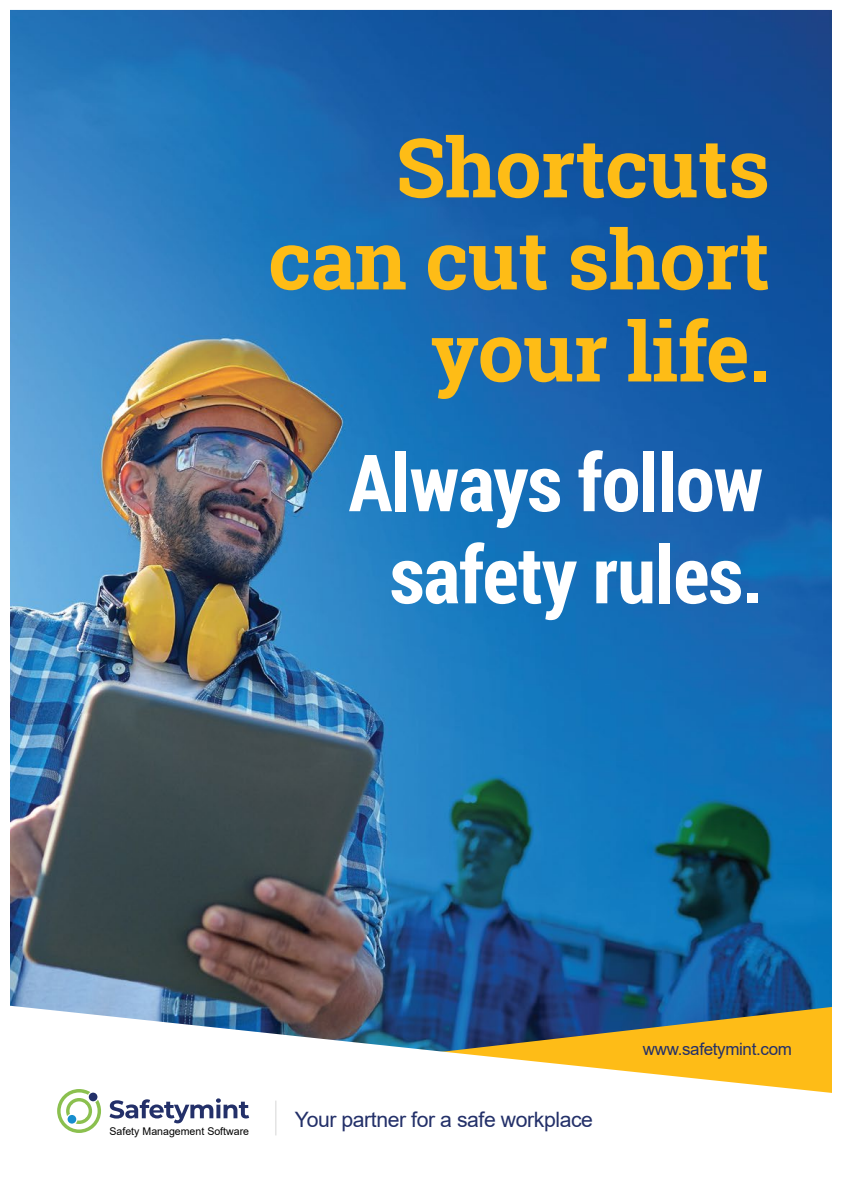
<style>
.page{position:relative;width:842px;height:1191px;background:#fff}
.page>*{position:absolute;margin:0;border:0;box-sizing:border-box;transform-origin:0 0}
.t1{font:700 82px/92px "Roboto Slab";letter-spacing:-.01em;color:#febc16;text-align:right}
.t2{font:700 79px/92px "Roboto Condensed";letter-spacing:-.01em;color:#fff;text-align:center}
.t3{font:21.2px "Arial";letter-spacing:-.02em;color:#233069}
.t4{font:17px "Arial";letter-spacing:-.02em;color:#233069}
.t5{font:10.6px "Arial";color:#010101}
</style>
<div class="page">
<img style="left:10px;top:9px;width:822px;height:1127px">
<p class="t1" style="left:268px;top:121px;width:503px">Shortcuts can cut short your life.</p>
<p class="t2" style="left:348px;top:434px;width:416px">Always follow safety rules.</p>
<p class="t5" style="left:109px;top:1124px;width:141px">Safety Management Software</p>
<p class="t3" style="left:295px;top:1104px;width:300px">Your partner for a safe workplace</p>
<p class="t4" style="left:643px;top:1037px;width:151px">www.safetymint.com</p>
</div>
